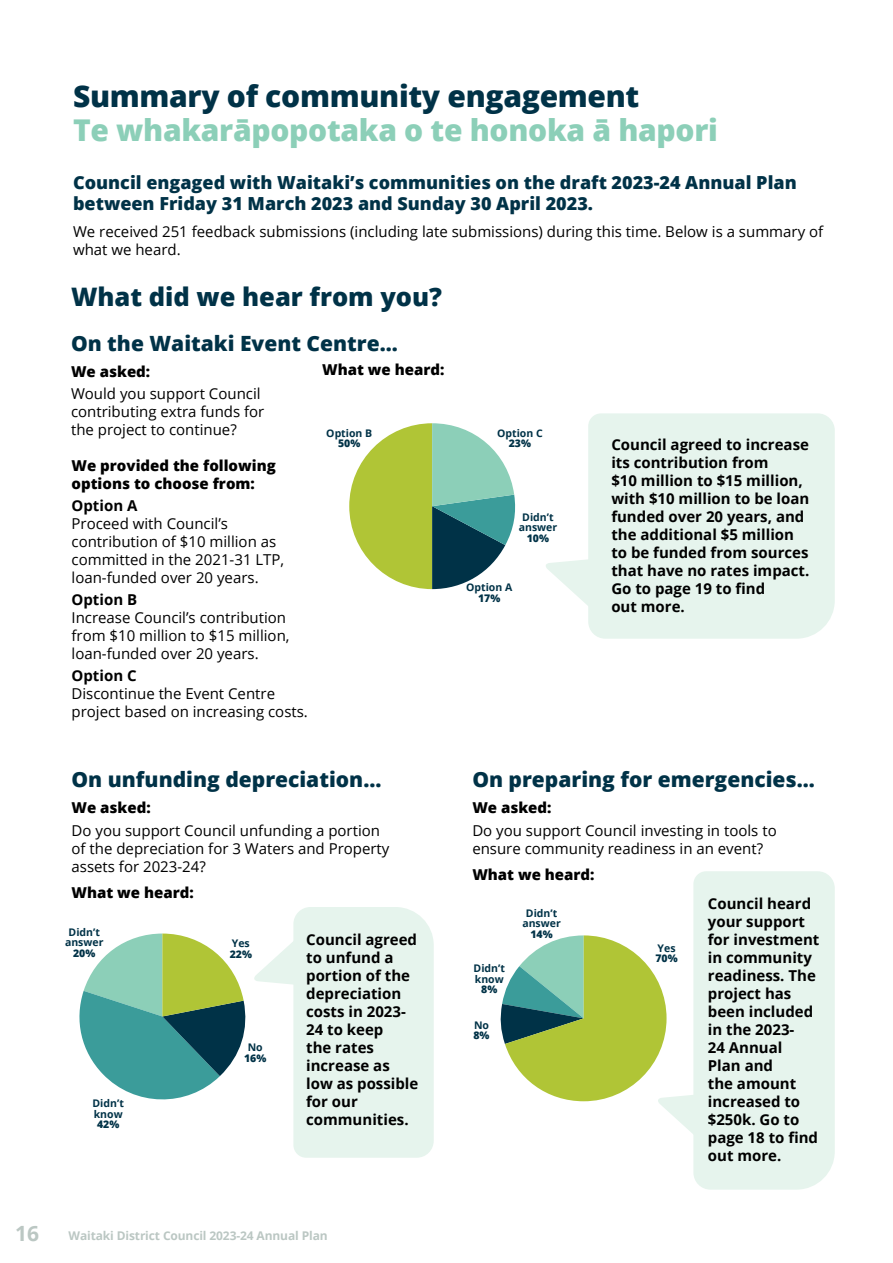
<style>
.page{position:relative;width:893px;height:1263px;background:#fff}
.page>*{position:absolute;margin:0;border:0;box-sizing:border-box;transform-origin:0 0}
.t1{font:800 30px "Open Sans";letter-spacing:-.01em;color:#8ccfb8}
.t2{font:800 30px "Open Sans";letter-spacing:-.01em;color:#003247}
.t3{font:800 25.5px "Open Sans";color:#003247}
.t4{font:800 21px "Open Sans";color:#003247}
.t5{font:700 21px "Open Sans";color:#bbc7c3}
.t6{font:800 18px/21px "Open Sans";color:#003247}
.t7{font:15px/18px "Open Sans";color:#000}
.t8{font:700 15px/18px "Open Sans";color:#000}
.t9{font:800 15px/18px "Open Sans";color:#000}
.t10{font:700 12px "Open Sans";letter-spacing:-.01em;color:#bbc7c3}
.t11{font:700 10.5px/10.5px "Open Sans";color:#003247;text-align:center}
.t12{font:800 10.5px "Open Sans";color:#003247}
</style>
<div class="page">
<svg style="left:349px;top:423px;width:167px;height:166px"></svg>
<svg style="left:79px;top:907px;width:355px;height:251px"></svg>
<div style="left:693px;top:871px;width:142px;height:318px;background:#e6f4ed"></div>
<svg style="left:500px;top:935px;width:209px;height:209px"></svg>
<div style="left:588px;top:413px;width:247px;height:226px;background:#e6f4ed"></div>
<svg style="left:546px;top:559px;width:51px;height:50px"></svg>
<h3 class="t5" style="left:15px;top:1219px;width:25px">16</h3>
<h1 class="t2" style="left:73px;top:73px;width:568px">Summary of community engagement</h1>
<h1 class="t1" style="left:73px;top:107px;width:646px">Te whakarāpopotaka o te honoka ā hapori</h1>
<p class="t6" style="left:73px;top:171px;width:725px">Council engaged with Waitaki’s communities on the draft 2023-24 Annual Plan between Friday 31 March 2023 and Sunday 30 April 2023.</p>
<p class="t7" style="left:73px;top:222px;width:752px">We received 251 feedback submissions (including late submissions) during this time. Below is a summary of what we heard.</p>
<h2 class="t3" style="left:71px;top:277px;width:373px">What did we hear from you?</h2>
<h3 class="t4" style="left:71px;top:327px;width:328px">On the Waitaki Event Centre...</h3>
<p class="t9" style="left:71px;top:362px;width:81px">We asked:</p>
<p class="t7" style="left:71px;top:384px;width:195px">Would you support Council contributing extra funds for the project to continue?</p>
<p class="t9" style="left:322px;top:360px;width:124px">What we heard:</p>
<p class="t11" style="left:326px;top:427px;width:47px">Option B</p>
<p class="t12" style="left:338px;top:435px;width:24px">50%</p>
<p class="t11" style="left:497px;top:427px;width:47px">Option C</p>
<p class="t12" style="left:509px;top:435px;width:24px">23%</p>
<p class="t8" style="left:611px;top:435px;width:200px">Council agreed to increase its contribution from<br>$10 million to $15 million, with $10 million to be loan funded over 20 years, and the additional $5 million to be funded from sources that have no rates impact.<br>Go to page 19 to find<br>out more.</p>
<p class="t9" style="left:72px;top:455px;width:206px">We provided the following options to choose from:</p>
<p class="t8" style="left:72px;top:496px;width:67px">Option A</p>
<p class="t7" style="left:72px;top:514px;width:214px">Proceed with Council’s contribution of $10 million as committed in the 2021-31 LTP, loan-funded over 20 years.</p>
<p class="t8" style="left:72px;top:590px;width:67px">Option B</p>
<p class="t7" style="left:72px;top:608px;width:220px">Increase Council’s contribution from $10 million to $15 million, loan-funded over 20 years.</p>
<p class="t8" style="left:72px;top:667px;width:67px">Option C</p>
<p class="t7" style="left:72px;top:685px;width:238px">Discontinue the Event Centre project based on increasing costs.</p>
<p class="t11" style="left:519px;top:511px;width:40px">Didn’t answer</p>
<p class="t12" style="left:527px;top:530px;width:24px">10%</p>
<p class="t11" style="left:466px;top:582px;width:48px">Option A</p>
<p class="t12" style="left:478px;top:590px;width:24px">17%</p>
<h3 class="t4" style="left:72px;top:763px;width:311px">On unfunding depreciation...</h3>
<p class="t9" style="left:72px;top:798px;width:81px">We asked:</p>
<p class="t7" style="left:72px;top:821px;width:319px">Do you support Council unfunding a portion of the depreciation for 3 Waters and Property assets for 2023-24?</p>
<p class="t9" style="left:72px;top:883px;width:124px">What we heard:</p>
<p class="t11" style="left:65px;top:926px;width:40px">Didn’t answer</p>
<p class="t12" style="left:73px;top:945px;width:24px">20%</p>
<p class="t11" style="left:93px;top:1098px;width:33px;text-align:left">Didn’t know</p>
<p class="t12" style="left:97px;top:1117px;width:24px">42%</p>
<p class="t11" style="left:232px;top:938px;width:19px">Yes</p>
<p class="t12" style="left:230px;top:946px;width:24px">22%</p>
<p class="t11" style="left:248px;top:1042px;width:17px">No</p>
<p class="t12" style="left:244px;top:1050px;width:24px">16%</p>
<p class="t8" style="left:306px;top:930px;width:114px">Council agreed to unfund a portion of the depreciation costs in 2023-<br>24 to keep<br>the rates increase as low as possible for our communities.</p>
<p class="t10" style="left:69px;top:1227px;width:261px">Waitaki District Council 2023-24 Annual Plan</p>
<h3 class="t4" style="left:472px;top:763px;width:344px">On preparing for emergencies...</h3>
<p class="t9" style="left:472px;top:798px;width:81px">We asked:</p>
<p class="t7" style="left:472px;top:821px;width:306px">Do you support Council investing in tools to ensure community readiness in an event?</p>
<p class="t9" style="left:472px;top:865px;width:124px">What we heard:</p>
<p class="t11" style="left:474px;top:963px;width:33px;text-align:left">Didn’t know</p>
<p class="t12" style="left:481px;top:981px;width:18px">8%</p>
<p class="t11" style="left:474px;top:1019px;width:17px">No</p>
<p class="t12" style="left:473px;top:1027px;width:18px">8%</p>
<p class="t11" style="left:522px;top:907px;width:40px">Didn’t answer</p>
<p class="t12" style="left:530px;top:926px;width:24px">14%</p>
<p class="t11" style="left:658px;top:943px;width:19px">Yes</p>
<p class="t12" style="left:655px;top:951px;width:24px">70%</p>
<p class="t8" style="left:708px;top:894px;width:113px">Council heard your support for investment in community readiness. The project has been included in the 2023-<br>24 Annual<br>Plan and<br>the amount increased to $250k. Go to page 18 to find out more.</p>
</div>
